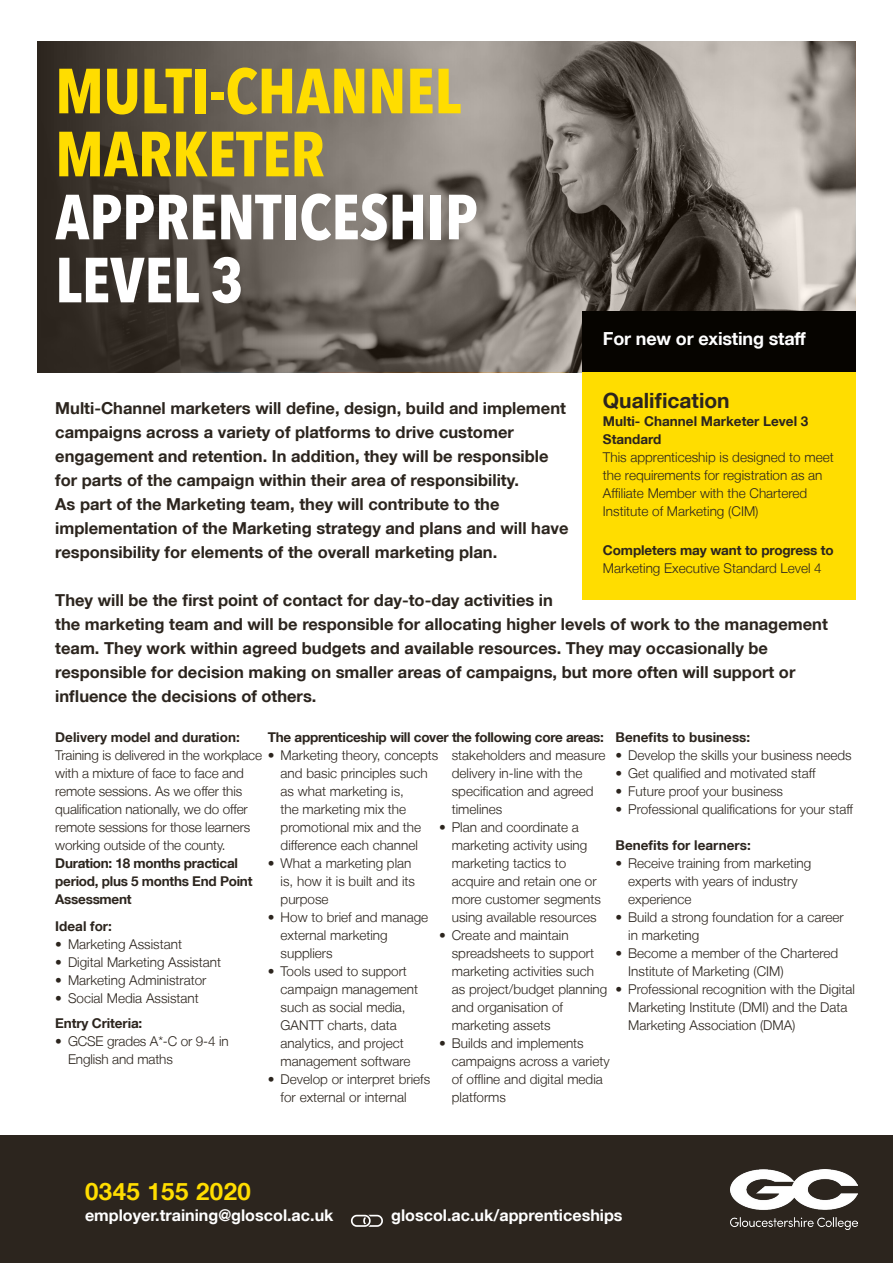
<style>
.page{position:relative;width:893px;height:1263px;background:#fff}
.page>*{position:absolute;margin:0;border:0;box-sizing:border-box;transform-origin:0 0}
.t1{font:700 condensed 63px/63px "Avenir Next LT Pro";color:#fd0}
.Telephone_Number{font:700 24px "Helvetica Neue LT";letter-spacing:.02em;color:#fd0}
.t2{font:700 21px "Helvetica Neue LT";color:#2c251e}
.t3{font:700 18px "Helvetica Neue LT";letter-spacing:-.01em;color:#fff}
.Opening_Text{font:700 16.5px/24px "Helvetica Neue LT";color:#2c251e}
.Email_and_web_address{font:700 16.2px "Helvetica Neue LT";color:#fff}
.Body_Text{font:300 13.5px/18px "Helvetica Neue LT";color:#2c251e}
.t4{font:700 13.5px "Helvetica Neue LT";color:#2c251e}
.t5{font:700 13.5px "Helvetica Neue LT";letter-spacing:-.02em;color:#2c251e}
.s1{color:#fff}
.s2{font-weight:700}
</style>
<div class="page">
<svg style="left:37px;top:41px;width:819px;height:332px;background:#6b645d"></svg>
<div style="left:0;top:1135px;width:893px;height:128px;background:#2c251e"></div>
<div style="left:582px;top:311px;width:274px;height:62px;background:#060400"></div>
<div style="left:582px;top:372px;width:274px;height:228px;background:#fd0"></div>
<svg style="left:351px;top:1215px;width:32px;height:12px"></svg>
<img style="left:730px;top:1170px;width:127px;height:60px">
<h1 class="t1" style="left:55px;top:59px;width:424px">MULTI-CHANNEL<br>MARKETER<br><span class="s1">APPRENTICESHIP<br>LEVEL 3</span></h1>
<p class="t3" style="left:603px;top:328px;width:204px">For new or existing staff</p>
<p class="t2" style="left:603px;top:388px;width:128px">Qualification</p>
<p class="Body_Text" style="left:603px;top:412px;width:232px"><span class="s2">Multi- Channel Marketer Level 3<br>Standard<br></span>This apprenticeship is designed to meet the requirements for registration as an<br>Affiliate Member with the Chartered<br>Institute of Marketing (CIM)</p>
<p class="Body_Text" style="left:603px;top:541px;width:232px"><span class="s2">Completers may want to progress to<br></span>Marketing Executive Standard Level 4</p>
<p class="Opening_Text" style="left:55px;top:395px;width:515px">Multi-Channel marketers will define, design, build and implement campaigns across a variety of platforms to drive customer engagement and retention. In addition, they will be responsible for parts of the campaign within their area of responsibility.<br>As part of the Marketing team, they will contribute to the implementation of the Marketing strategy and plans and will have responsibility for elements of the overall marketing plan.</p>
<p class="Opening_Text" style="left:55px;top:587px;width:774px">They will be the first point of contact for day-to-day activities in<br>the marketing team and will be responsible for allocating higher levels of work to the management team. They work within agreed budgets and available resources. They may occasionally be responsible for decision making on smaller areas of campaigns, but more often will support or influence the decisions of others.</p>
<h2 class="t4" style="left:55px;top:728px;width:186px">Delivery model and duration:</h2>
<p class="Body_Text" style="left:55px;top:745px;width:385px">Training is delivered in the workplace • Marketing theory, concepts with a mixture of face to face and<br>remote sessions. As we offer this</p>
<p class="Body_Text" style="left:55px;top:799px;width:199px">qualification nationally, we do offer remote sessions for those learners working outside of the county.<br><span class="s2">Duration: 18 months practical period, plus 5 months End Point<br>Assessment</span></p>
<p class="t4" style="left:55px;top:917px;width:58px">Ideal for:</p>
<p class="Body_Text" style="left:55px;top:935px;width:128px">• Marketing Assistant</p>
<p class="Body_Text" style="left:55px;top:953px;width:167px">• Digital Marketing Assistant</p>
<p class="Body_Text" style="left:55px;top:971px;width:153px">• Marketing Administrator</p>
<p class="Body_Text" style="left:55px;top:989px;width:145px">• Social Media Assistant</p>
<p class="t4" style="left:55px;top:1015px;width:89px">Entry Criteria:</p>
<p class="Body_Text" style="left:68px;top:1032px;width:162px;text-indent:-13px">• GCSE grades A*-C or 9-4 in<br>English and maths</p>
<p class="t4" style="left:615px;top:728px;width:136px">Benefits to business:</p>
<p class="Body_Text" style="left:615px;top:746px;width:238px">• Develop the skills your business needs</p>
<p class="Body_Text" style="left:615px;top:764px;width:202px">• Get qualified and motivated staff</p>
<p class="Body_Text" style="left:615px;top:782px;width:169px">• Future proof your business</p>
<p class="Body_Text" style="left:615px;top:800px;width:239px">• Professional qualifications for your staff</p>
<p class="t4" style="left:615px;top:836px;width:137px">Benefits for learners:</p>
<p class="Body_Text" style="left:628px;top:854px;width:185px;text-indent:-13px">• Receive training from marketing experts with years of industry experience</p>
<p class="Body_Text" style="left:628px;top:908px;width:217px;text-indent:-13px">• Build a strong foundation for a career in marketing</p>
<p class="Body_Text" style="left:628px;top:944px;width:212px;text-indent:-13px">• Become a member of the Chartered<br>Institute of Marketing (CIM)</p>
<p class="Body_Text" style="left:628px;top:980px;width:228px;text-indent:-13px">• Professional recognition with the Digital<br>Marketing Institute (DMI) and the Data<br>Marketing Association (DMA)</p>
<p class="t5" style="left:268px;top:728px;width:338px">The apprenticeship will cover the following core areas:</p>
<p class="Body_Text" style="left:281px;top:764px;width:149px">and basic principles such as what marketing is,<br>the marketing mix the promotional mix and the difference each channel</p>
<p class="Body_Text" style="left:281px;top:854px;width:136px;text-indent:-13px">• What a marketing plan is, how it is built and its purpose</p>
<p class="Body_Text" style="left:281px;top:908px;width:149px;text-indent:-13px">• How to brief and manage external marketing suppliers</p>
<p class="Body_Text" style="left:281px;top:962px;width:139px;text-indent:-13px">• Tools used to support campaign management such as social media,<br>GANTT charts, data analytics, and project management software</p>
<p class="Body_Text" style="left:281px;top:1070px;width:151px;text-indent:-13px">• Develop or interpret briefs for external or internal</p>
<p class="Body_Text" style="left:452px;top:746px;width:155px">stakeholders and measure delivery in-line with the specification and agreed timelines</p>
<p class="Body_Text" style="left:452px;top:818px;width:151px;text-indent:-13px">• Plan and coordinate a marketing activity using marketing tactics to acquire and retain one or more customer segments using available resources</p>
<p class="Body_Text" style="left:452px;top:926px;width:157px;text-indent:-13px">• Create and maintain spreadsheets to support marketing activities such as project/budget planning and organisation of marketing assets</p>
<p class="Body_Text" style="left:452px;top:1034px;width:159px;text-indent:-13px">• Builds and implements campaigns across a variety of offline and digital media platforms</p>
<p class="Telephone_Number" style="left:85px;top:1176px;width:167px">0345 155 2020</p>
<p class="Email_and_web_address" style="left:85px;top:1205px;width:250px">employer.training@gloscol.ac.uk</p>
<p class="Email_and_web_address" style="left:391px;top:1205px;width:233px">gloscol.ac.uk/apprenticeships</p>
</div>
